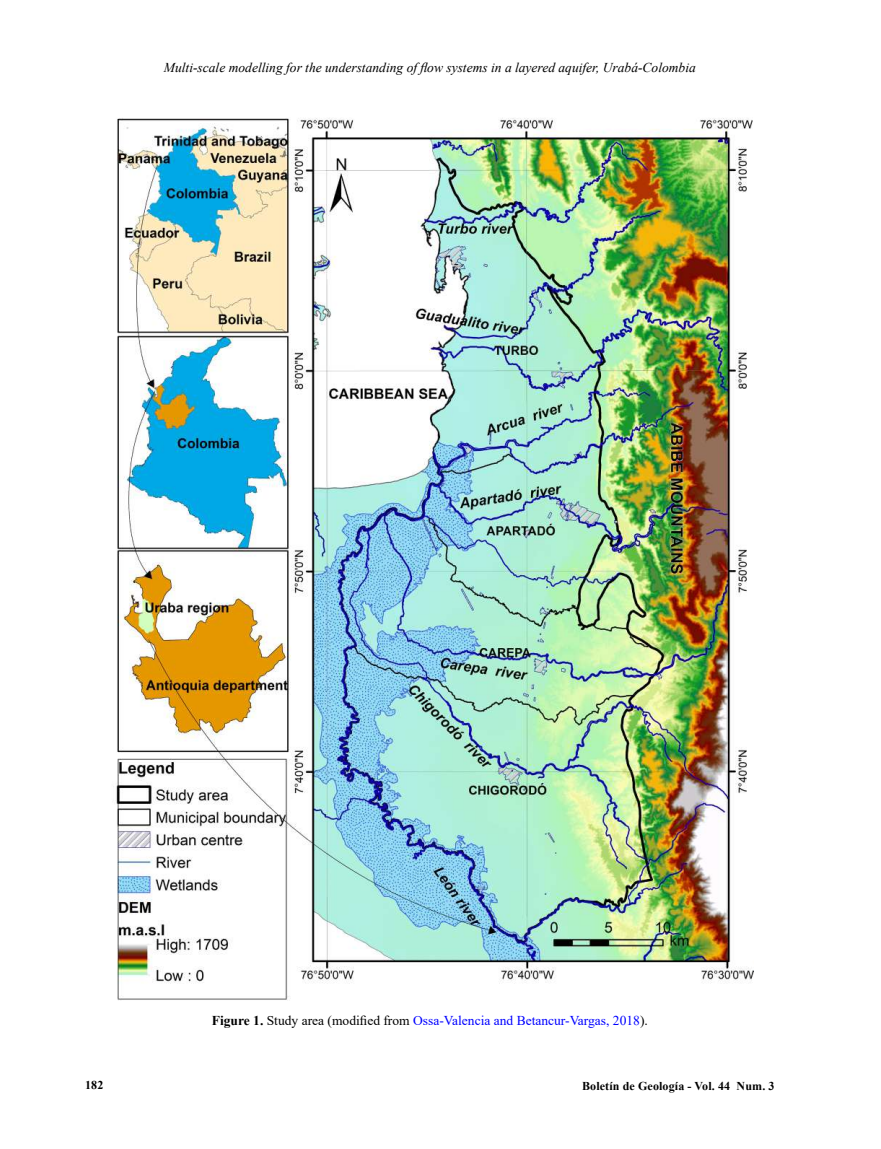
<style>
.page{position:relative;width:881px;height:1149px;background:#fff}
.page>*{position:absolute;margin:0;border:0;box-sizing:border-box;transform-origin:0 0}
.t1{font:italic 13.5px "Times New Roman";color:#000}
.t2{font:13.5px "Times New Roman";color:#00f}
.t3{font:700 12px "Times New Roman";letter-spacing:.01em;color:#000}
.s1{font-weight:700;color:#000}
.s2{color:#000}
</style>
<div class="page">
<img style="left:113px;top:118px;width:639px;height:883px">
<p class="t1" style="left:164px;top:58px;width:533px">Multi-scale modelling for the understanding of flow systems in a layered aquifer, Urabá-Colombia</p>
<p class="t3" style="left:85px;top:1076px;width:20px">182</p>
<p class="t2" style="left:212px;top:1010px;width:437px"><span class="s1">Figure 1.</span> <span class="s2">Study area (modified from</span> Ossa-Valencia and Betancur-Vargas, 2018<span class="s2">).</span></p>
<p class="t3" style="left:582px;top:1076px;width:194px">Boletín de Geología - Vol. 44 Num. 3</p>
</div>
